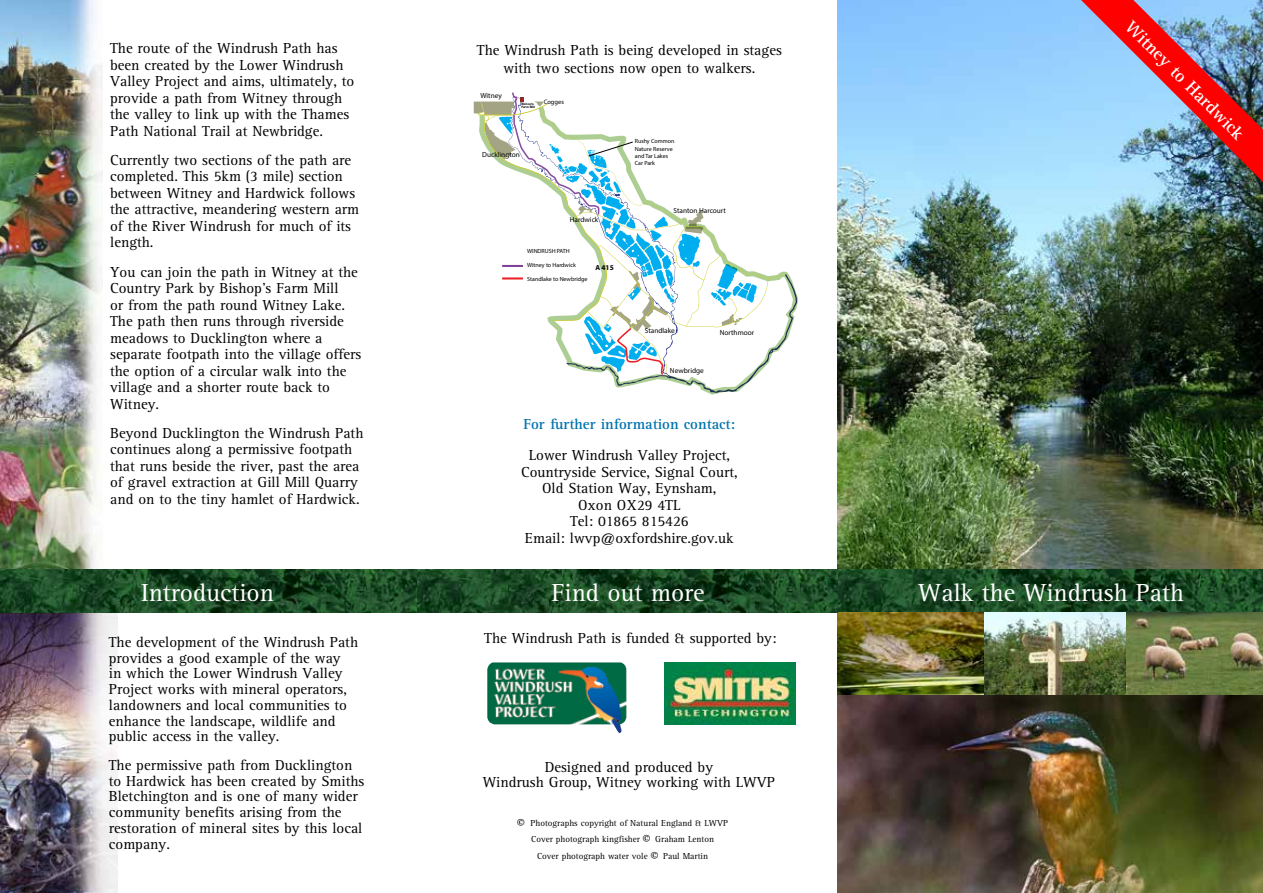
<style>
.page{position:relative;width:1263px;height:893px;background:#fff}
.page>*{position:absolute;margin:0;border:0;box-sizing:border-box;transform-origin:0 0}
.t1{font:25.5px "Rotis Serif";color:#fff}
.t2{font:700 18px "Rotis Serif";color:#fff}
.t3{font:15px/16.5px "Rotis Serif";color:#000}
.t4{font:700 15px "Rotis Serif";color:#0073ae}
.t5{font:9px/16.5px "Rotis Serif";color:#000;text-align:center}
.t6{font:7.35px "Myriad Pro";color:#000}
.t7{font:700 7.35px "Myriad Pro";color:#000}
.t8{font:6.45px "Myriad Pro";color:#000}
.t9{font:6px/7.2px "Myriad Pro";color:#000}
.t10{font:700 3.15px/3.2px "Helvetica Neue";color:#000}
.s1{font-size:15px}
</style>
<div class="page">
<svg style="left:613px;top:296px;width:185px;height:99px"></svg>
<img style="left:838px;top:0;width:425px;height:695px">
<img style="left:838px;top:570px;width:425px;height:42px">
<img style="left:0;top:612px;width:117px;height:281px">
<img style="left:0;top:0;width:102px;height:570px">
<svg style="left:417px;top:570px;width:421px;height:42px;background:#194723"></svg>
<svg style="left:0;top:570px;width:417px;height:42px;background:#1a4723"></svg>
<img style="left:487px;top:662px;width:139px;height:71px">
<img style="left:1081px;top:0;width:182px;height:182px">
<img style="left:664px;top:662px;width:131px;height:62px">
<img style="left:838px;top:695px;width:425px;height:198px">
<svg style="left:478px;top:92px;width:319px;height:284px"></svg>
<p class="t3" style="left:110px;top:40px;width:246px">The route of the Windrush Path has been created by the Lower Windrush Valley Project and aims, ultimately, to provide a path from Witney through the valley to link up with the Thames Path National Trail at Newbridge.</p>
<p class="t3" style="left:110px;top:152px;width:250px">Currently two sections of the path are completed. This 5km (3 mile) section between Witney and Hardwick follows the attractive, meandering western arm of the River Windrush for much of its length.</p>
<p class="t3" style="left:110px;top:264px;width:253px">You can join the path in Witney at the<br>Country Park by Bishop’s Farm Mill<br>or from the path round Witney Lake.<br>The path then runs through riverside meadows to Ducklington where a separate footpath into the village offers the option of a circular walk into the village and a shorter route back to<br>Witney.</p>
<p class="t3" style="left:110px;top:425px;width:255px">Beyond Ducklington the Windrush Path continues along a permissive footpath that runs beside the river, past the area of gravel extraction at Gill Mill Quarry and on to the tiny hamlet of Hardwick.</p>
<p class="t3" style="left:477px;top:41px;width:306px;line-height:18px;text-align:center">The Windrush Path is being developed in stages with two sections now open to walkers.</p>
<p class="t6" style="left:480px;top:91px;width:23px">Witney</p>
<p class="t10" style="left:521px;top:102px;width:15px">Bishop’s<br>Farm Mill</p>
<p class="t8" style="left:544px;top:98px;width:22px">Cogges</p>
<p class="t6" style="left:482px;top:150px;width:39px">Ducklington</p>
<p class="t6" style="left:570px;top:215px;width:30px">Hardwick</p>
<p class="t9" style="left:527px;top:247px;width:44px">WINDRUSH PATH</p>
<p class="t9" style="left:527px;top:261px;width:50px">Witney to Hardwick</p>
<p class="t9" style="left:527px;top:276px;width:62px">Standlake to Newbridge</p>
<p class="t7" style="left:595px;top:263px;width:20px">A 415</p>
<p class="t9" style="left:635px;top:138px;width:41px">Rushy Common<br>Nature Reserve and Tar Lakes<br>Car Park</p>
<p class="t6" style="left:673px;top:206px;width:54px">Stanton Harcourt</p>
<p class="t6" style="left:645px;top:326px;width:32px">Standlake</p>
<p class="t6" style="left:670px;top:366px;width:35px">Newbridge</p>
<p class="t6" style="left:720px;top:328px;width:36px">Northmoor</p>
<p class="t4" style="left:523px;top:415px;width:213px">For further information contact:</p>
<p class="t3" style="left:521px;top:448px;width:218px;text-align:center">Lower Windrush Valley Project,<br>Countryside Service, Signal Court,<br>Old Station Way, Eynsham,<br>Oxon OX29 4TL<br>Tel: 01865 815426<br>Email: lwvp@oxfordshire.gov.uk</p>
<p class="t2" style="left:1136px;top:16px;width:161px;rotate:45deg">Witney to Hardwick</p>
<h1 class="t1" style="left:141px;top:578px;width:134px">Introduction</h1>
<h1 class="t1" style="left:551px;top:578px;width:155px">Find out more</h1>
<h1 class="t1" style="left:918px;top:578px;width:267px">Walk the Windrush Path</h1>
<p class="t3" style="left:109px;top:634px;width:251px;line-height:15.8px">The development of the Windrush Path provides a good example of the way<br>in which the Lower Windrush Valley Project works with mineral operators, landowners and local communities to enhance the landscape, wildlife and public access in the valley.</p>
<p class="t3" style="left:109px;top:757px;width:257px;line-height:15.8px">The permissive path from Ducklington to Hardwick has been created by Smiths Bletchington and is one of many wider community benefits arising from the restoration of mineral sites by this local company.</p>
<p class="t3" style="left:484px;top:630px;width:294px">The Windrush Path is funded &amp; supported by:</p>
<p class="t3" style="left:483px;top:760px;width:294px;line-height:15px;text-align:center">Designed and produced by<br>Windrush Group, Witney working with LWVP</p>
<p class="t5" style="left:517px;top:815px;width:212px"><span class="s1">©</span> Photographs copyright of Natural England &amp; LWVP<br>Cover photograph kingfisher <span class="s1">©</span> Graham Lenton<br>Cover photograph water vole <span class="s1">©</span> Paul Martin</p>
</div>
